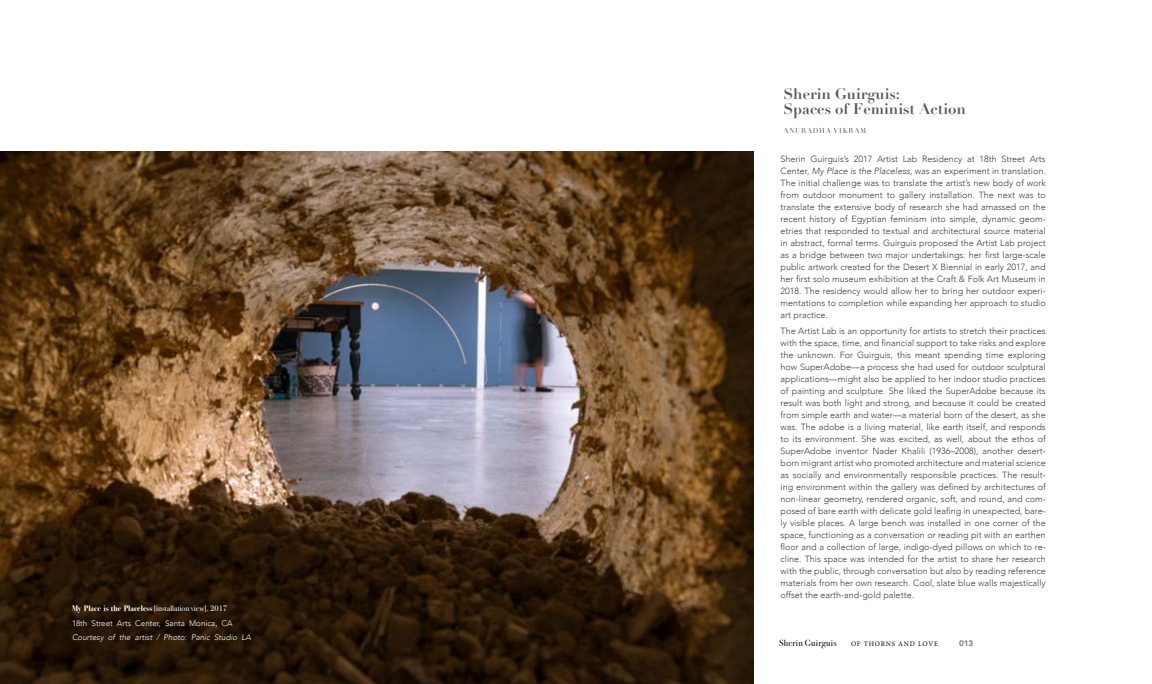
<style>
.page{position:relative;width:1152px;height:684px;background:#fff}
.page>*{position:absolute;margin:0;border:0;box-sizing:border-box;transform-origin:0 0}
.t1{font:700 15px/15px "Didot";color:#58595b}
.t2{font:300 9px/12px "Avenir";color:#414042;text-align:justify}
.t3{font:9px "Bodoni Svty Two ITCTT";letter-spacing:.03em;color:#000}
.t4{font:8px "Bodoni Svty Two ITCTT";color:#fff}
.t5{font:italic 300 8px "Avenir";color:#fff}
.t6{font:300 8px "Avenir";color:#fff}
.t7{font:900 8px "Avenir";color:#808285}
.t8{font:7px "Minion Pro";letter-spacing:.11em;color:#000}
.t9{font:7px "Didot";letter-spacing:.1em;color:#58595b}
.s1{font-weight:700}
.s2{font-style:italic}
</style>
<div class="page">
<img style="left:0;top:152px;width:753px;height:532px">
<p class="t4" style="left:72px;top:602px;width:157px"><span class="s1">My Place is the Placeless</span> [installation view], 2017</p>
<p class="t6" style="left:72px;top:618px;width:162px">18th Street Arts Center, Santa Monica, CA</p>
<p class="t5" style="left:72px;top:633px;width:180px">Courtesy of the artist / Photo: Panic Studio LA</p>
<h1 class="t1" style="left:784px;top:86px;width:184px">Sherin Guirguis:<br>Spaces of Feminist Action</h1>
<p class="t9" style="left:784px;top:126px;width:84px">ANURADHA VIKRAM</p>
<p class="t2" style="left:781px;top:153px;width:267px">Sherin Guirguis’s 2017 Artist Lab Residency at 18th Street Arts Center, <span class="s2">My Place is the Placeless</span>, was an experiment in translation.<br>The initial challenge was to translate the artist’s new body of work from outdoor monument to gallery installation. The next was to translate the extensive body of research she had amassed on the recent history of Egyptian feminism into simple, dynamic geom&shy;etries that responded to textual and architectural source material in abstract, formal terms. Guirguis proposed the Artist Lab project as a bridge between two major undertakings: her first large-scale public artwork created for the Desert X Biennial in early 2017, and her first solo museum exhibition at the Craft &amp; Folk Art Museum in 2018. The residency would allow her to bring her outdoor experi&shy;mentations to completion while expanding her approach to studio art practice.</p>
<p class="t2" style="left:781px;top:325px;width:267px">The Artist Lab is an opportunity for artists to stretch their practices with the space, time, and financial support to take risks and explore the unknown. For Guirguis, this meant spending time exploring how SuperAdobe—a process she had used for outdoor sculptural applications—might also be applied to her indoor studio practices of painting and sculpture. She liked the SuperAdobe because its result was both light and strong, and because it could be created from simple earth and water—a material born of the desert, as she was. The adobe is a living material, like earth itself, and responds to its environment. She was excited, as well, about the ethos of SuperAdobe inventor Nader Khalili (1936–2008), another desert&shy;born migrant artist who promoted architecture and material science as socially and environmentally responsible practices. The result&shy;ing environment within the gallery was defined by architectures of non-linear geometry, rendered organic, soft, and round, and com&shy;posed of bare earth with delicate gold leafing in unexpected, bare&shy;ly visible places. A large bench was installed in one corner of the space, functioning as a conversation or reading pit with an earthen floor and a collection of large, indigo-dyed pillows on which to re&shy;cline. This space was intended for the artist to share her research with the public, through conversation but also by reading reference materials from her own research. Cool, slate blue walls majestically offset the earth-and-gold palette.</p>
<p class="t3" style="left:779px;top:635px;width:59px">Sherin Guirguis</p>
<p class="t8" style="left:851px;top:639px;width:89px">OF THORNS AND LOVE</p>
<p class="t7" style="left:959px;top:636px;width:16px">013</p>
</div>
